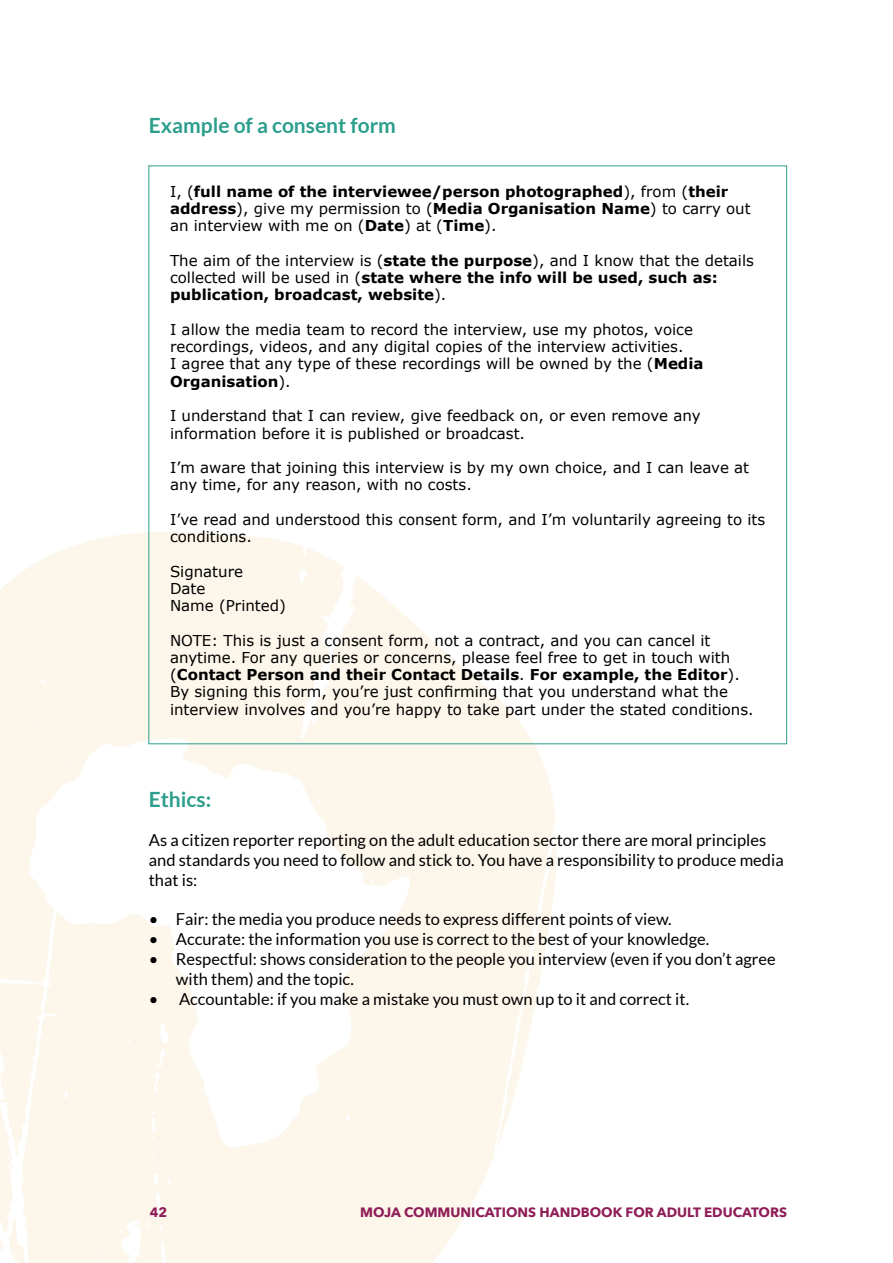
<style>
.page{position:relative;width:893px;height:1263px;background:#fff}
.page>*{position:absolute;margin:0;border:0;box-sizing:border-box;transform-origin:0 0}
.t1{font:700 21px "Lato";color:#2c9e8c}
.t2{font:16.5px/19.8px "Lato";color:#000}
.t3{font:15px/17.2px "Verdana";color:#000}
.t4{font:700 15px/17.2px "Verdana";color:#000}
.t5{font:700 13.5px "Avenir Next LT Pro";color:#8f1d58}
.s1{font-weight:400}
.s2{font-weight:700}
</style>
<div class="page">
<svg style="left:0;top:532px;width:558px;height:731px;fill:#fcf6eb"></svg>
<h1 class="t1" style="left:149px;top:114px;width:249px">Example of a consent form</h1>
<p class="t4" style="left:170px;top:183px;width:582px"><span class="s1">I, (</span>full name of the interviewee/person photographed<span class="s1">), from (</span>their address<span class="s1">), give my permission to (</span>Media Organisation Name<span class="s1">) to carry out an interview with me on (</span>Date<span class="s1">) at (</span>Time<span class="s1">).</span></p>
<p class="t4" style="left:170px;top:252px;width:585px"><span class="s1">The aim of the interview is (</span>state the purpose<span class="s1">), and I know that the details collected will be used in (</span>state where the info will be used, such as: publication, broadcast, website<span class="s1">).</span></p>
<p class="t3" style="left:170px;top:321px;width:535px">I allow the media team to record the interview, use my photos, voice recordings, videos, and any digital copies of the interview activities.<br>I agree that any type of these recordings will be owned by the (<span class="s2">Media Organisation</span>).</p>
<p class="t3" style="left:170px;top:407px;width:532px">I understand that I can review, give feedback on, or even remove any information before it is published or broadcast.</p>
<p class="t3" style="left:170px;top:459px;width:581px">I’m aware that joining this interview is by my own choice, and I can leave at any time, for any reason, with no costs.</p>
<p class="t3" style="left:170px;top:511px;width:597px">I’ve read and understood this consent form, and I’m voluntarily agreeing to its conditions.</p>
<p class="t3" style="left:170px;top:563px;width:117px">Signature<br>Date<br>Name (Printed)</p>
<p class="t3" style="left:170px;top:632px;width:585px">NOTE: This is just a consent form, not a contract, and you can cancel it anytime. For any queries or concerns, please feel free to get in touch with (<span class="s2">Contact Person and their Contact Details</span>. <span class="s2">For example, the Editor</span>).<br>By signing this form, you’re just confirming that you understand what the interview involves and you’re happy to take part under the stated conditions.</p>
<h1 class="t1" style="left:149px;top:787px;width:64px">Ethics:</h1>
<p class="t2" style="left:149px;top:830px;width:636px">As a citizen reporter reporting on the adult education sector there are moral principles and standards you need to follow and stick to. You have a responsibility to produce media that is:</p>
<p class="t2" style="left:149px;top:909px;width:524px">• Fair: the media you produce needs to express different points of view.</p>
<p class="t2" style="left:149px;top:929px;width:562px">• Accurate: the information you use is correct to the best of your knowledge.</p>
<p class="t2" style="left:176px;top:949px;width:601px;text-indent:-27px">• Respectful: shows consideration to the people you interview (even if you don’t agree with them) and the topic.</p>
<p class="t2" style="left:149px;top:988px;width:542px">• Accountable: if you make a mistake you must own up to it and correct it.</p>
<p class="t5" style="left:150px;top:1204px;width:19px">42</p>
<p class="t5" style="left:360px;top:1204px;width:428px">MOJA COMMUNICATIONS HANDBOOK FOR ADULT EDUCATORS</p>
</div>
